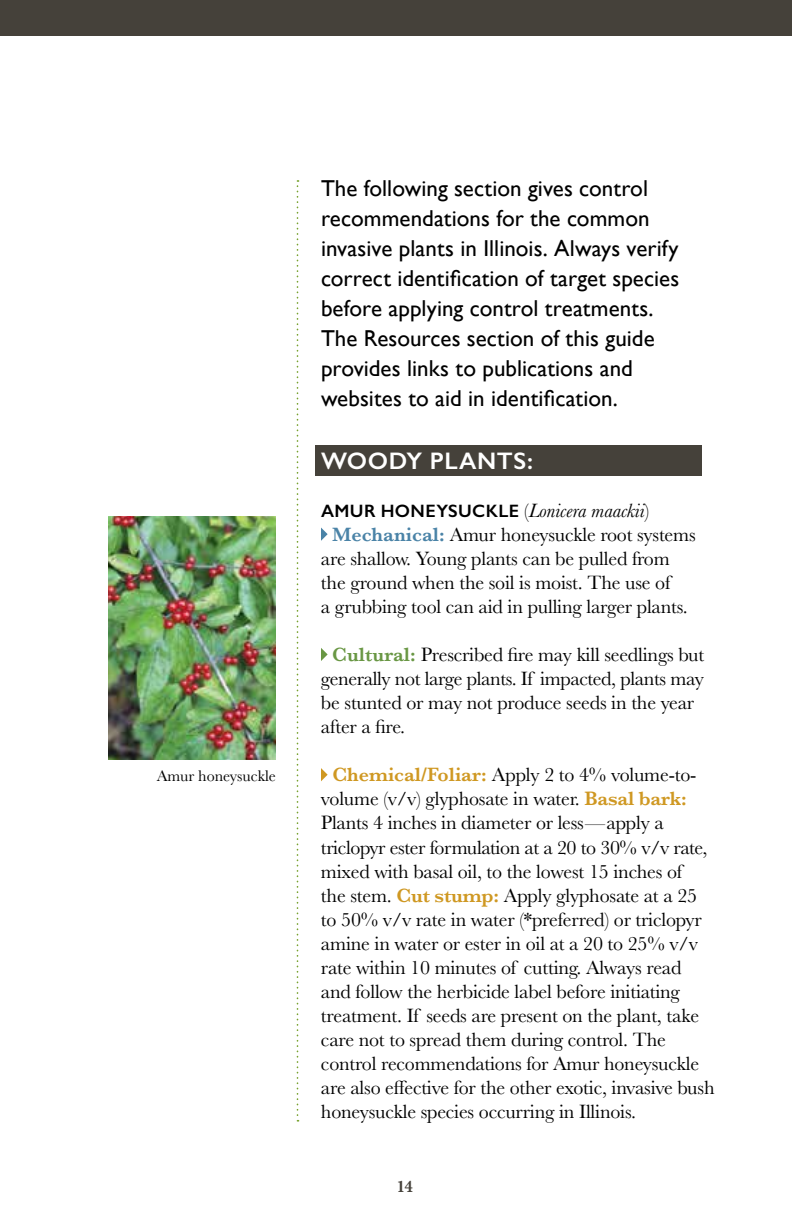
<style>
.page{position:relative;width:792px;height:1224px;background:#fff}
.page>*{position:absolute;margin:0;border:0;box-sizing:border-box;transform-origin:0 0}
.t1{font:600 24px "Gill Sans";letter-spacing:.02em;color:#fff}
.t2{font:23px/30px "Gill Sans";color:#000}
.t3{font:20px/24px "Baskerville";letter-spacing:-.01em;color:#000}
.t4{font:600 18px "Gill Sans";letter-spacing:.02em;color:#000}
.t5{font:600 17px "Baskerville";color:#45413a}
.t6{font:16px "Baskerville";color:#000}
.s1{font-family:"Baskerville";font-weight:400;font-size:20px}
.s2{font-family:"Baskerville";font-weight:400;font-style:italic;font-size:20px}
.s3{font-weight:600;color:#4a83a7}
.s4{font-weight:600;color:#699744}
.s5{font-weight:600;color:#cf9822}
</style>
<div class="page">
<svg style="left:297px;top:180px;width:2px;height:942px"></svg>
<div style="left:0;top:0;width:792px;height:36px;background:#45413a"></div>
<img style="left:108px;top:516px;width:168px;height:244px">
<div style="left:315px;top:445px;width:387px;height:31px;background:#45413a"></div>
<svg style="left:321px;top:528px;width:7px;height:13px"></svg>
<svg style="left:321px;top:648px;width:7px;height:13px"></svg>
<svg style="left:321px;top:768px;width:7px;height:13px"></svg>
<p class="t6" style="left:157px;top:766px;width:121px">Amur honeysuckle</p>
<p class="t2" style="left:321px;top:173px;width:360px">The following section gives control recommendations for the common invasive plants in Illinois. Always verify correct identification of target species before applying control treatments.<br>The Resources section of this guide provides links to publications and websites to aid in identification.</p>
<p class="t1" style="left:321px;top:446px;width:213px">WOODY PLANTS:</p>
<p class="t4" style="left:321px;top:500px;width:330px">AMUR HONEYSUCKLE <span class="s1">(</span><span class="s2">Lonicera maackii</span><span class="s1">)</span></p>
<p class="t3" style="left:321px;top:523px;width:376px;text-indent:11px"><span class="s3">Mechanical:</span> Amur honeysuckle root systems are shallow. Young plants can be pulled from the ground when the soil is moist. The use of<br>a grubbing tool can aid in pulling larger plants.</p>
<p class="t3" style="left:321px;top:643px;width:385px;text-indent:11px"><span class="s4">Cultural:</span> Prescribed fire may kill seedlings but generally not large plants. If impacted, plants may be stunted or may not produce seeds in the year after a fire.</p>
<p class="t3" style="left:321px;top:763px;width:395px;text-indent:11px"><span class="s5">Chemical/Foliar:</span> Apply 2 to 4% volume-to&shy;volume (v/v) glyphosate in water. <span class="s5">Basal bark:<br></span>Plants 4 inches in diameter or less—apply a triclopyr ester formulation at a 20 to 30% v/v rate, mixed with basal oil, to the lowest 15 inches of<br>the stem. <span class="s5">Cut stump:</span> Apply glyphosate at a 25 to 50% v/v rate in water (*preferred) or triclopyr amine in water or ester in oil at a 20 to 25% v/v rate within 10 minutes of cutting. Always read and follow the herbicide label before initiating treatment. If seeds are present on the plant, take care not to spread them during control. The control recommendations for Amur honeysuckle are also effective for the other exotic, invasive bush honeysuckle species occurring in Illinois.</p>
<p class="t5" style="left:397px;top:1175px;width:18px">14</p>
</div>
